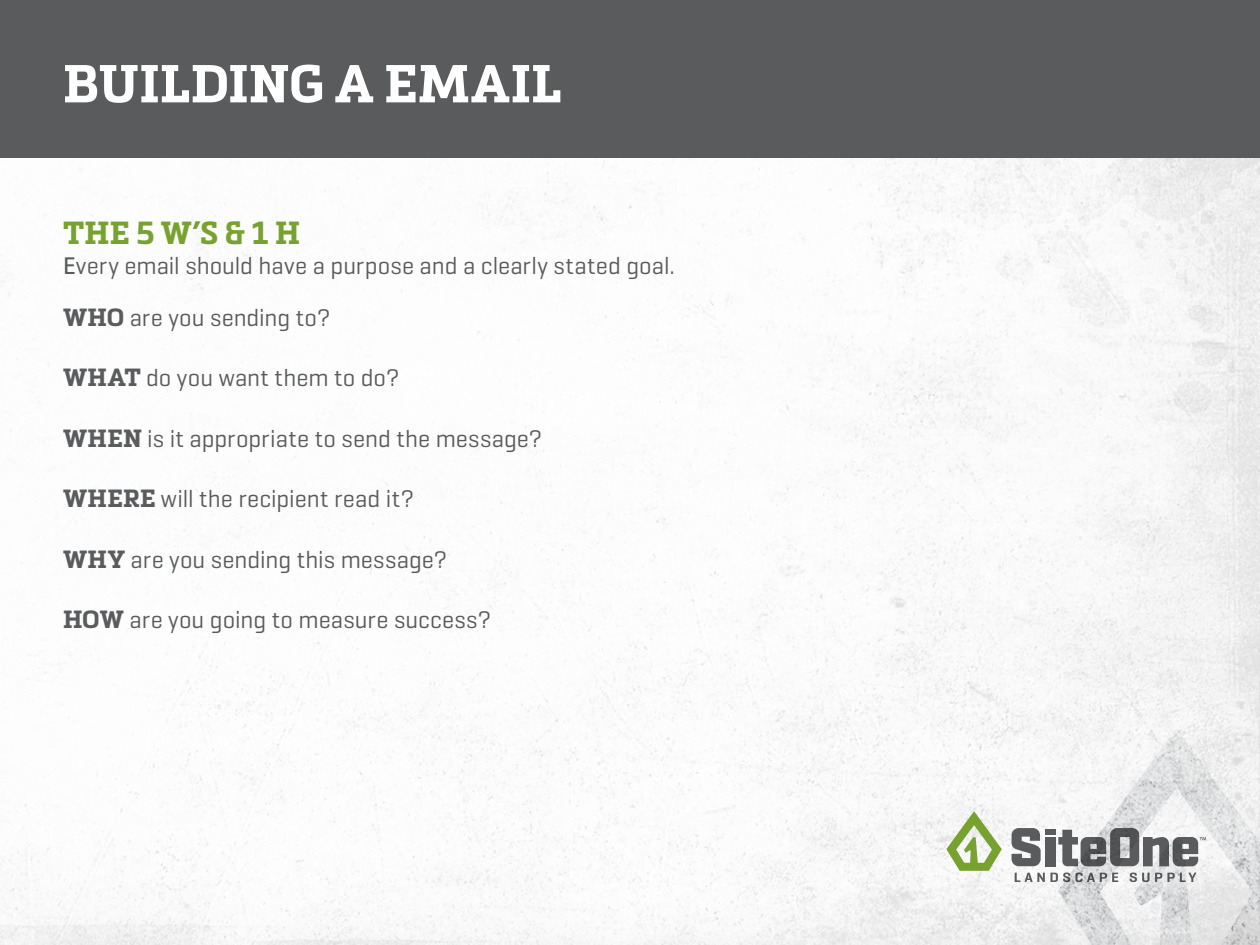
<style>
.page{position:relative;width:1260px;height:945px;background:#fff}
.page>*{position:absolute;margin:0;border:0;box-sizing:border-box;transform-origin:0 0}
.t1{font:700 52.5px "Metronic Slab Pro";color:#fff}
.t2{font:700 31.5px "Metronic Slab Pro";color:#78a22f}
.t3{font:24.5px/52.5px "Geogrotesque";color:#5a5b5d}
.s1{font-weight:500}
.s2{font-family:"Metronic Slab Pro";font-weight:700}
</style>
<div class="page">
<img style="left:0;top:158px;width:1260px;height:787px">
<div style="left:0;top:0;width:1260px;height:158px;background:#5a5b5d"></div>
<svg style="left:1011px;top:828px;width:30px;height:38px"></svg>
<div style="left:1045px;top:837px;width:11px;height:29px;background:#5a5b5d"></div>
<div style="left:1045px;top:829px;width:11px;height:5px;background:#5a5b5d"></div>
<svg style="left:1015px;top:873px;width:43px;height:9px"></svg>
<svg style="left:946px;top:812px;width:56px;height:59px"></svg>
<img style="left:1058px;top:730px;width:202px;height:215px">
<h1 class="t1" style="left:63px;top:50px;width:500px">BUILDING A EMAIL</h1>
<p class="t2" style="left:63px;top:213px;width:239px">THE 5 W’S &amp; 1 H</p>
<p class="t3" style="left:63px;top:238px;width:613px"><span class="s1">E</span>very email should have a purpose and a clearly stated goal.<br><span class="s2">WHO</span> are you sending to?</p>
<p class="t3" style="left:63px;top:351px;width:338px"><span class="s2">WHAT</span> do you want them to do?</p>
<p class="t3" style="left:63px;top:411px;width:481px"><span class="s2">WHEN</span> is it appropriate to send the message?</p>
<p class="t3" style="left:63px;top:472px;width:353px"><span class="s2">WHERE</span> will the recipient read it?</p>
<p class="t3" style="left:63px;top:532px;width:386px"><span class="s2">WHY</span> are you sending this message?</p>
<p class="t3" style="left:63px;top:593px;width:430px"><span class="s2">HOW</span> are you going to measure success?</p>
</div>
